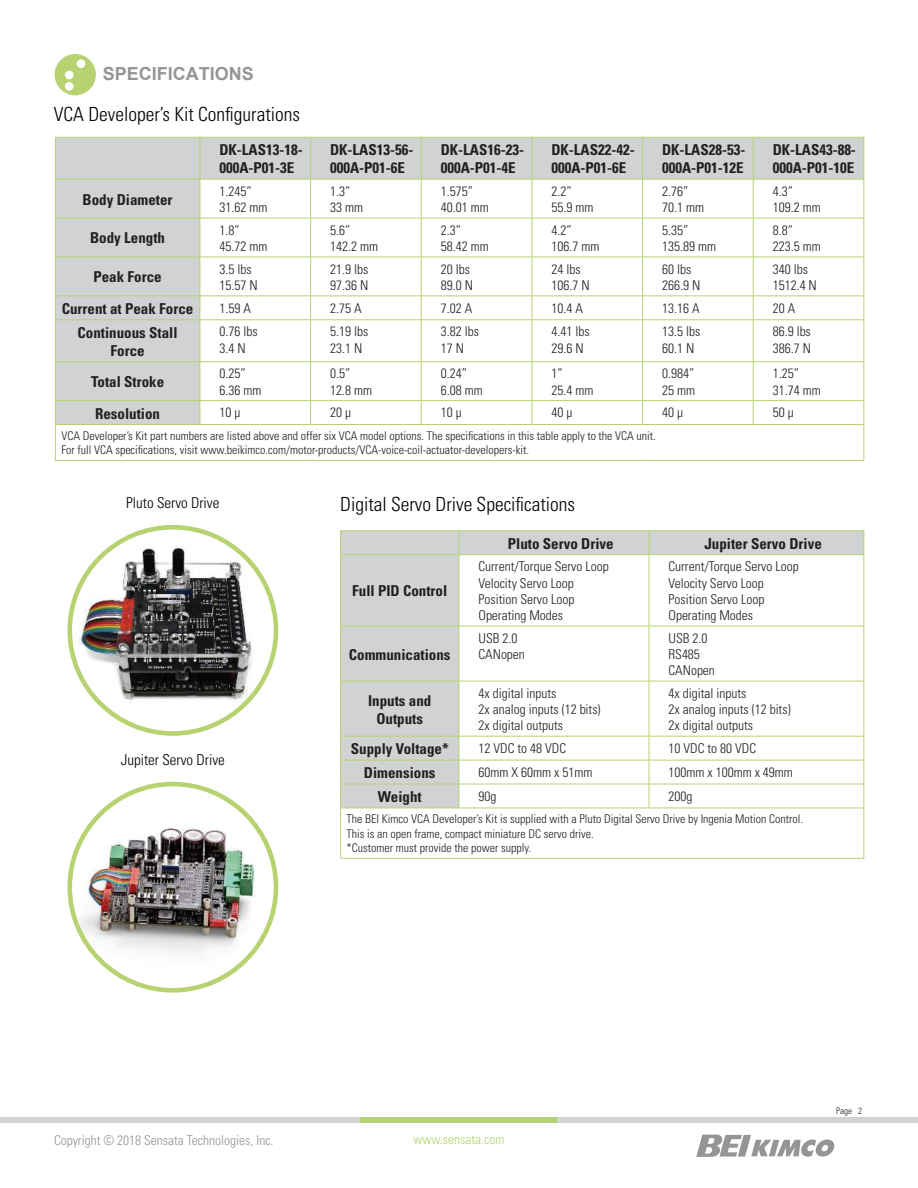
<style>
.page{position:relative;width:918px;height:1188px;background:#fff}
.page>*{position:absolute;margin:0;border:0;box-sizing:border-box;transform-origin:0 0}
.t1{font:300 condensed 19.5px "Univers";color:#000}
.t2{font:700 18px "Arial";color:#939597}
.t3{font:700 condensed 15px/18px "Univers";color:#221f1f}
.t4{font:300 condensed 15px "Univers";color:#000}
.t5{font:300 condensed 13.5px/16.2px "Univers";color:#221f1f}
.t6{font:300 condensed 13.5px "Univers";color:#939597}
.t7{font:300 condensed 13.5px "Univers";color:#b7d270}
.t8{font:300 condensed 12px/14.4px "Univers";color:#221f1f}
.t9{font:300 condensed 9px "Univers";color:#221f1f}
</style>
<div class="page">
<div style="left:0;top:1117px;width:918px;height:6px;background:#d1d2d4"></div>
<div style="left:361px;top:1117px;width:196px;height:6px;background:#b7d270"></div>
<svg style="left:696px;top:1134px;width:139px;height:23px"></svg>
<svg style="left:55px;top:137px;width:809px;height:287px"></svg>
<hr style="left:55px;top:424px;width:145px;height:1px;background:#b7d270">
<hr style="left:55px;top:425px;width:1px;height:35px;background:#b7d270">
<hr style="left:200px;top:424px;width:111px;height:1px;background:#b7d270">
<hr style="left:311px;top:424px;width:110px;height:1px;background:#b7d270">
<hr style="left:421px;top:424px;width:111px;height:1px;background:#b7d270">
<hr style="left:532px;top:424px;width:111px;height:1px;background:#b7d270">
<hr style="left:643px;top:424px;width:110px;height:1px;background:#b7d270">
<hr style="left:753px;top:424px;width:111px;height:1px;background:#b7d270">
<hr style="left:863px;top:425px;width:1px;height:35px;background:#b7d270">
<hr style="left:55px;top:460px;width:145px;height:1px;background:#b7d270">
<hr style="left:200px;top:460px;width:111px;height:1px;background:#b7d270">
<hr style="left:311px;top:460px;width:110px;height:1px;background:#b7d270">
<hr style="left:421px;top:460px;width:111px;height:1px;background:#b7d270">
<hr style="left:532px;top:460px;width:111px;height:1px;background:#b7d270">
<hr style="left:643px;top:460px;width:110px;height:1px;background:#b7d270">
<hr style="left:753px;top:460px;width:111px;height:1px;background:#b7d270">
<hr style="left:340px;top:530px;width:119px;height:1px;background:#b7d270">
<hr style="left:459px;top:530px;width:190px;height:1px;background:#b7d270">
<hr style="left:649px;top:530px;width:215px;height:1px;background:#b7d270">
<svg style="left:340px;top:531px;width:524px;height:277px"></svg>
<hr style="left:340px;top:808px;width:119px;height:1px;background:#b7d270">
<hr style="left:340px;top:808px;width:1px;height:50px;background:#b7d270">
<hr style="left:459px;top:808px;width:190px;height:1px;background:#b7d270">
<hr style="left:649px;top:808px;width:215px;height:1px;background:#b7d270">
<hr style="left:863px;top:808px;width:1px;height:50px;background:#b7d270">
<hr style="left:340px;top:858px;width:119px;height:1px;background:#b7d270">
<hr style="left:459px;top:858px;width:190px;height:1px;background:#b7d270">
<hr style="left:649px;top:858px;width:215px;height:1px;background:#b7d270">
<svg style="left:55px;top:54px;width:41px;height:41px"></svg>
<img style="left:73px;top:539px;width:180px;height:187px">
<div style="left:67px;top:525px;width:211px;height:211px;border:5px solid #b7d270;border-radius:50%"></div>
<img style="left:73px;top:811px;width:189px;height:162px">
<div style="left:67px;top:782px;width:211px;height:211px;border:5px solid #b7d270;border-radius:50%"></div>
<h2 class="t2" style="left:103px;top:67px;width:153px">SPECIFICATIONS</h2>
<h1 class="t1" style="left:54px;top:106px;width:248px">VCA Developer’s Kit Configurations</h1>
<p class="t3" style="left:219px;top:142px;width:85px">DK-LAS13-18-<br>000A-P01-3E</p>
<p class="t3" style="left:330px;top:142px;width:85px">DK-LAS13-56-<br>000A-P01-6E</p>
<p class="t3" style="left:441px;top:142px;width:85px">DK-LAS16-23-<br>000A-P01-4E</p>
<p class="t3" style="left:551px;top:142px;width:85px">DK-LAS22-42-<br>000A-P01-6E</p>
<p class="t3" style="left:662px;top:142px;width:85px">DK-LAS28-53-<br>000A-P01-12E</p>
<p class="t3" style="left:773px;top:142px;width:85px">DK-LAS43-88-<br>000A-P01-10E</p>
<p class="t3" style="left:83px;top:192px;width:91px">Body Diameter</p>
<p class="t5" style="left:219px;top:184px;width:49px">1.245”<br>31.62 mm</p>
<p class="t5" style="left:330px;top:184px;width:34px">1.3”<br>33 mm</p>
<p class="t5" style="left:441px;top:184px;width:49px">1.575”<br>40.01 mm</p>
<p class="t5" style="left:551px;top:184px;width:43px">2.2”<br>55.9 mm</p>
<p class="t5" style="left:662px;top:184px;width:43px">2.76”<br>70.1 mm</p>
<p class="t5" style="left:773px;top:184px;width:49px">4.3”<br>109.2 mm</p>
<p class="t3" style="left:90px;top:230px;width:76px">Body Length</p>
<p class="t5" style="left:219px;top:223px;width:49px">1.8”<br>45.72 mm</p>
<p class="t5" style="left:330px;top:223px;width:49px">5.6”<br>142.2 mm</p>
<p class="t5" style="left:441px;top:223px;width:49px">2.3”<br>58.42 mm</p>
<p class="t5" style="left:551px;top:223px;width:49px">4.2”<br>106.7 mm</p>
<p class="t5" style="left:662px;top:223px;width:55px">5.35”<br>135.89 mm</p>
<p class="t5" style="left:773px;top:223px;width:49px">8.8”<br>223.5 mm</p>
<p class="t3" style="left:93px;top:269px;width:70px">Peak Force</p>
<p class="t5" style="left:219px;top:262px;width:40px">3.5 lbs<br>15.57 N</p>
<p class="t5" style="left:330px;top:262px;width:40px">21.9 lbs<br>97.36 N</p>
<p class="t5" style="left:441px;top:262px;width:34px">20 lbs<br>89.0 N</p>
<p class="t5" style="left:551px;top:262px;width:40px">24 lbs<br>106.7 N</p>
<p class="t5" style="left:662px;top:262px;width:40px">60 lbs<br>266.9 N</p>
<p class="t5" style="left:773px;top:262px;width:46px">340 lbs<br>1512.4 N</p>
<p class="t3" style="left:62px;top:301px;width:133px">Current at Peak Force</p>
<p class="t5" style="left:219px;top:301px;width:33px">1.59 A</p>
<p class="t5" style="left:330px;top:301px;width:33px">2.75 A</p>
<p class="t5" style="left:441px;top:301px;width:33px">7.02 A</p>
<p class="t5" style="left:551px;top:301px;width:33px">10.4 A</p>
<p class="t5" style="left:662px;top:301px;width:39px">13.16 A</p>
<p class="t5" style="left:773px;top:301px;width:24px">20 A</p>
<p class="t3" style="left:78px;top:325px;width:102px;text-align:center">Continuous Stall<br>Force</p>
<p class="t5" style="left:219px;top:325px;width:40px">0.76 lbs<br>3.4 N</p>
<p class="t5" style="left:330px;top:325px;width:40px">5.19 lbs<br>23.1 N</p>
<p class="t5" style="left:441px;top:325px;width:40px">3.82 lbs<br>17 N</p>
<p class="t5" style="left:551px;top:325px;width:40px">4.41 lbs<br>29.6 N</p>
<p class="t5" style="left:662px;top:325px;width:40px">13.5 lbs<br>60.1 N</p>
<p class="t5" style="left:773px;top:325px;width:40px">86.9 lbs<br>386.7 N</p>
<p class="t3" style="left:91px;top:374px;width:75px">Total Stroke</p>
<p class="t5" style="left:219px;top:367px;width:43px">0.25”<br>6.36 mm</p>
<p class="t5" style="left:330px;top:367px;width:43px">0.5”<br>12.8 mm</p>
<p class="t5" style="left:441px;top:367px;width:43px">0.24”<br>6.08 mm</p>
<p class="t5" style="left:551px;top:367px;width:43px">1”<br>25.4 mm</p>
<p class="t5" style="left:662px;top:367px;width:34px">0.984”<br>25 mm</p>
<p class="t5" style="left:773px;top:367px;width:49px">1.25”<br>31.74 mm</p>
<p class="t3" style="left:95px;top:405px;width:67px">Resolution</p>
<p class="t5" style="left:219px;top:405px;width:22px">10 µ</p>
<p class="t5" style="left:330px;top:405px;width:22px">20 µ</p>
<p class="t5" style="left:441px;top:405px;width:22px">10 µ</p>
<p class="t5" style="left:551px;top:405px;width:22px">40 µ</p>
<p class="t5" style="left:662px;top:405px;width:22px">40 µ</p>
<p class="t5" style="left:773px;top:405px;width:22px">50 µ</p>
<p class="t8" style="left:61px;top:430px;width:596px">VCA Developer’s Kit part numbers are listed above and offer six VCA model options. The specifications in this table apply to the VCA unit.<br>For full VCA specifications, visit www.beikimco.com/motor-products/VCA-voice-coil-actuator-developers-kit.</p>
<p class="t4" style="left:126px;top:497px;width:95px">Pluto Servo Drive</p>
<p class="t4" style="left:121px;top:753px;width:105px">Jupiter Servo Drive</p>
<h1 class="t1" style="left:340px;top:497px;width:236px">Digital Servo Drive Specifications</h1>
<p class="t3" style="left:352px;top:583px;width:97px">Full PID Control</p>
<p class="t3" style="left:349px;top:646px;width:103px">Communications</p>
<p class="t3" style="left:508px;top:536px;width:107px">Pluto Servo Drive</p>
<p class="t3" style="left:704px;top:536px;width:119px">Jupiter Servo Drive</p>
<p class="t5" style="left:478px;top:560px;width:132px">Current/Torque Servo Loop<br>Velocity Servo Loop<br>Position Servo Loop<br>Operating Modes</p>
<p class="t5" style="left:669px;top:560px;width:132px">Current/Torque Servo Loop<br>Velocity Servo Loop<br>Position Servo Loop<br>Operating Modes</p>
<p class="t5" style="left:479px;top:631px;width:48px">USB 2.0<br>CANopen</p>
<p class="t5" style="left:669px;top:631px;width:48px">USB 2.0<br>RS485<br>CANopen</p>
<p class="t3" style="left:368px;top:693px;width:65px;text-align:center">Inputs and<br>Outputs</p>
<p class="t5" style="left:479px;top:686px;width:124px">4x digital inputs<br>2x analog inputs (12 bits)<br>2x digital outputs</p>
<p class="t5" style="left:669px;top:686px;width:124px">4x digital inputs<br>2x analog inputs (12 bits)<br>2x digital outputs</p>
<p class="t3" style="left:351px;top:741px;width:99px">Supply Voltage*</p>
<p class="t5" style="left:479px;top:741px;width:89px">12 VDC to 48 VDC</p>
<p class="t5" style="left:669px;top:741px;width:89px">10 VDC to 80 VDC</p>
<p class="t3" style="left:364px;top:765px;width:73px">Dimensions</p>
<p class="t5" style="left:479px;top:765px;width:115px">60mm X 60mm x 51mm</p>
<p class="t5" style="left:669px;top:765px;width:126px">100mm x 100mm x 49mm</p>
<p class="t3" style="left:378px;top:789px;width:45px">Weight</p>
<p class="t5" style="left:479px;top:789px;width:19px">90g</p>
<p class="t5" style="left:669px;top:789px;width:25px">200g</p>
<p class="t8" style="left:347px;top:813px;width:458px">The BEI Kimco VCA Developer’s Kit is supplied with a Pluto Digital Servo Drive by Ingenia Motion Control.<br>This is an open frame, compact miniature DC servo drive.<br>*Customer must provide the power supply.</p>
<p class="t6" style="left:54px;top:1135px;width:221px">Copyright © 2018 Sensata Technologies, Inc.</p>
<p class="t7" style="left:414px;top:1134px;width:92px">www.sensata.com</p>
<p class="t9" style="left:836px;top:1107px;width:27px">Page 2</p>
</div>
